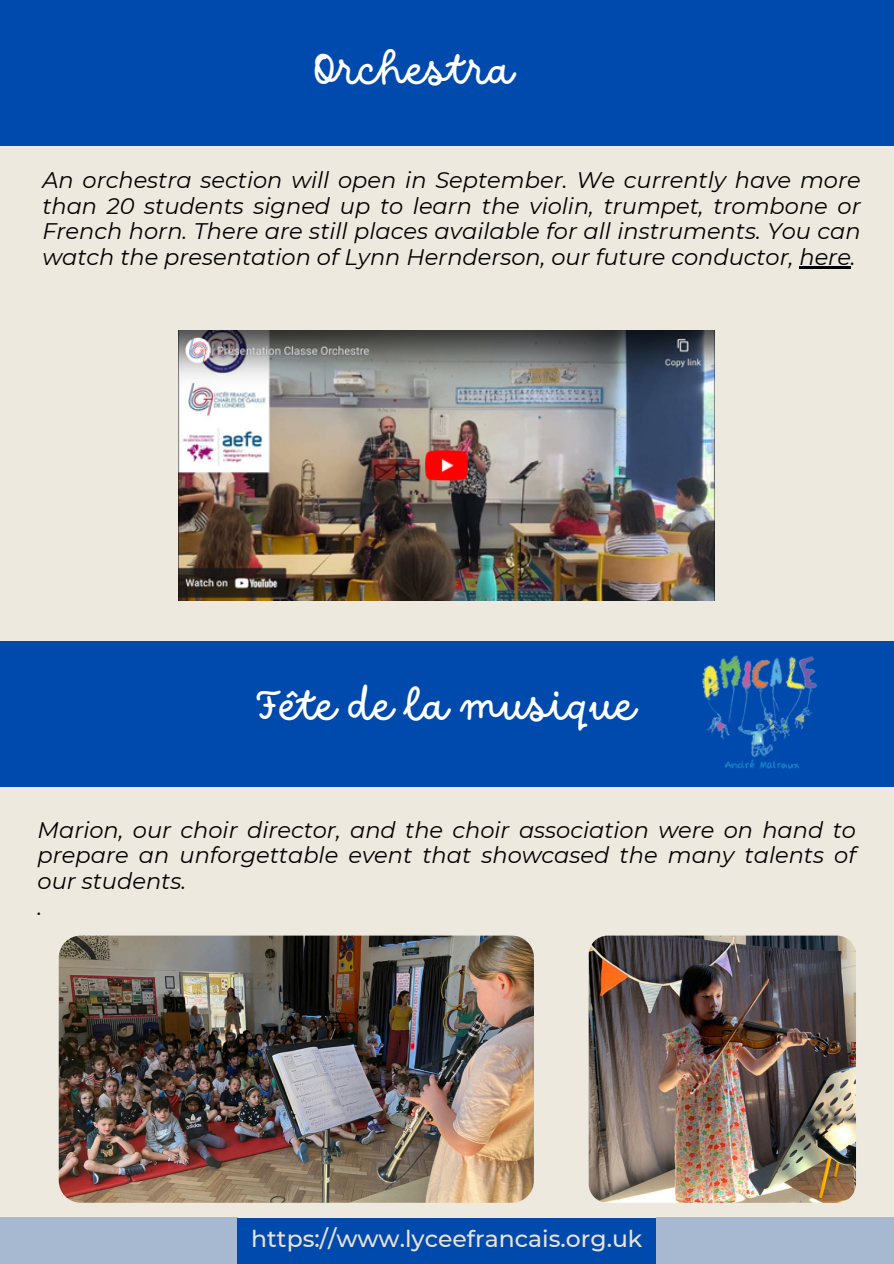
<style>
.page{position:relative;width:894px;height:1264px;background:#fff}
.page>*{position:absolute;margin:0;border:0;box-sizing:border-box;transform-origin:0 0}
.t1{font:45px "DO Script Regular";color:#fff}
.t2{font:500 23.55px "Montserrat";color:#e9e2d7}
.t3{font:italic 22.5px/25.8px "Montserrat";color:#000;text-align:justify}
</style>
<div class="page">
<div style="left:0;top:0;width:893px;height:1263px;background:#ede9df"></div>
<div style="left:0;top:0;width:893px;height:145px;background:#004aad"></div>
<div style="left:237px;top:1217px;width:419px;height:46px;background:#004aad"></div>
<div style="left:656px;top:1217px;width:237px;height:46px;background:#a6b9d0"></div>
<div style="left:0;top:1217px;width:237px;height:46px;background:#a6b9d0"></div>
<hr style="left:799px;top:266px;width:51px;height:3px;background:#000">
<img style="left:179px;top:331px;width:535px;height:269px">
<div style="left:0;top:641px;width:893px;height:146px;background:#004aad"></div>
<img style="left:59px;top:935px;width:475px;height:267px;border-radius:22px">
<img style="left:588px;top:935px;width:267px;height:267px">
<img style="left:702px;top:655px;width:116px;height:114px">
<p class="t1" style="left:313px;top:43px;width:203px">Orchestra</p>
<p class="t3" style="left:42px;top:167px;width:819px">An orchestra section will open in September. We currently have more than 20 students signed up to learn the violin, trumpet, trombone or French horn. There are still places available for all instruments. You can watch the presentation of Lynn Hernderson, our future conductor, here.</p>
<h2 class="t1" style="left:257px;top:679px;width:381px">Fête de la musique</h2>
<p class="t3" style="left:38px;top:816px;width:819px">Marion, our choir director, and the choir association were on hand to prepare an unforgettable event that showcased the many talents of our students.</p>
<h1 class="t3" style="left:38px;top:894px;width:6px">.</h1>
<h1 class="t2" style="left:251px;top:1224px;width:392px">https://www.lyceefrancais.org.uk</h1>
</div>
